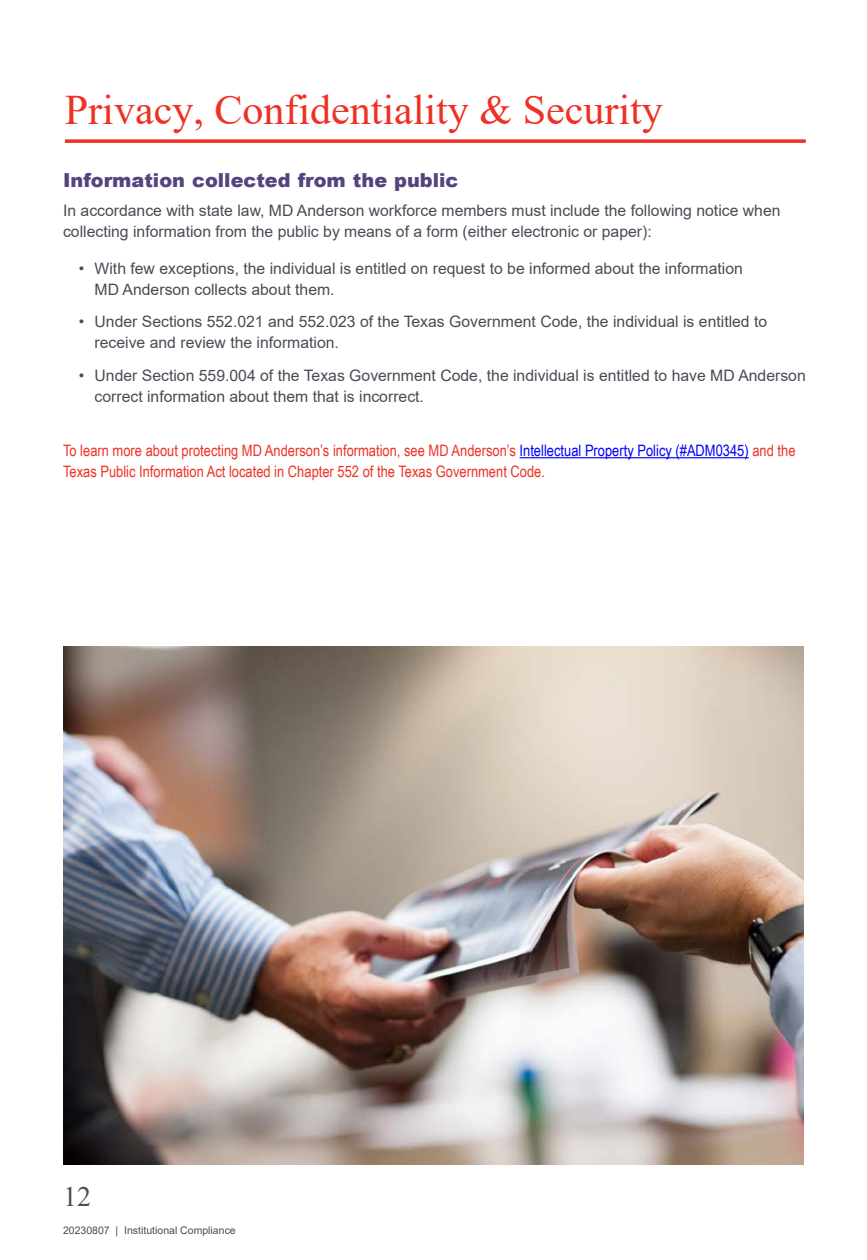
<style>
.page{position:relative;width:867px;height:1260px;background:#fff}
.page>*{position:absolute;margin:0;border:0;box-sizing:border-box;transform-origin:0 0}
.t1{font:42px "Times New Roman";color:#ee3124}
.t2{font:28px "Times New Roman";color:#474c55}
.t3{font:900 19.25px "Arial";color:#55437e}
.t4{font:15.75px/21px "Arial";color:#474c55}
.t5{font:15.75px/21px "Arial Narrow";color:#ee3124}
.t6{font:10.5px "Arial";color:#474c55}
.s1{color:#00f}
</style>
<div class="page">
<hr style="left:519px;top:457px;width:229px;height:1px;background:#00f">
<svg style="left:65px;top:139px;width:740px;height:4px;background:#f04a3e"></svg>
<img style="left:63px;top:646px;width:740px;height:518px">
<h1 class="t1" style="left:65px;top:80px;width:599px">Privacy, Confidentiality &amp; Security</h1>
<p class="t3" style="left:63px;top:166px;width:397px">Information collected from the public</p>
<p class="t4" style="left:63px;top:200px;width:718px">In accordance with state law, MD Anderson workforce members must include the following notice when collecting information from the public by means of a form (either electronic or paper):</p>
<p class="t4" style="left:94px;top:258px;width:649px;text-indent:-16px">• With few exceptions, the individual is entitled on request to be informed about the information<br>MD Anderson collects about them.</p>
<p class="t4" style="left:94px;top:311px;width:674px;text-indent:-16px">• Under Sections 552.021 and 552.023 of the Texas Government Code, the individual is entitled to receive and review the information.</p>
<p class="t4" style="left:94px;top:365px;width:712px;text-indent:-16px">• Under Section 559.004 of the Texas Government Code, the individual is entitled to have MD Anderson correct information about them that is incorrect.</p>
<p class="t5" style="left:63px;top:439px;width:733px">To learn more about protecting MD Anderson’s information, see MD Anderson’s <span class="s1">Intellectual Property Policy (#ADM0345)</span> and the<br>Texas Public Information Act located in Chapter 552 of the Texas Government Code.</p>
<h2 class="t2" style="left:63px;top:1177px;width:29px">12</h2>
<p class="t6" style="left:63px;top:1223px;width:174px">20230807 | Institutional Compliance</p>
</div>
